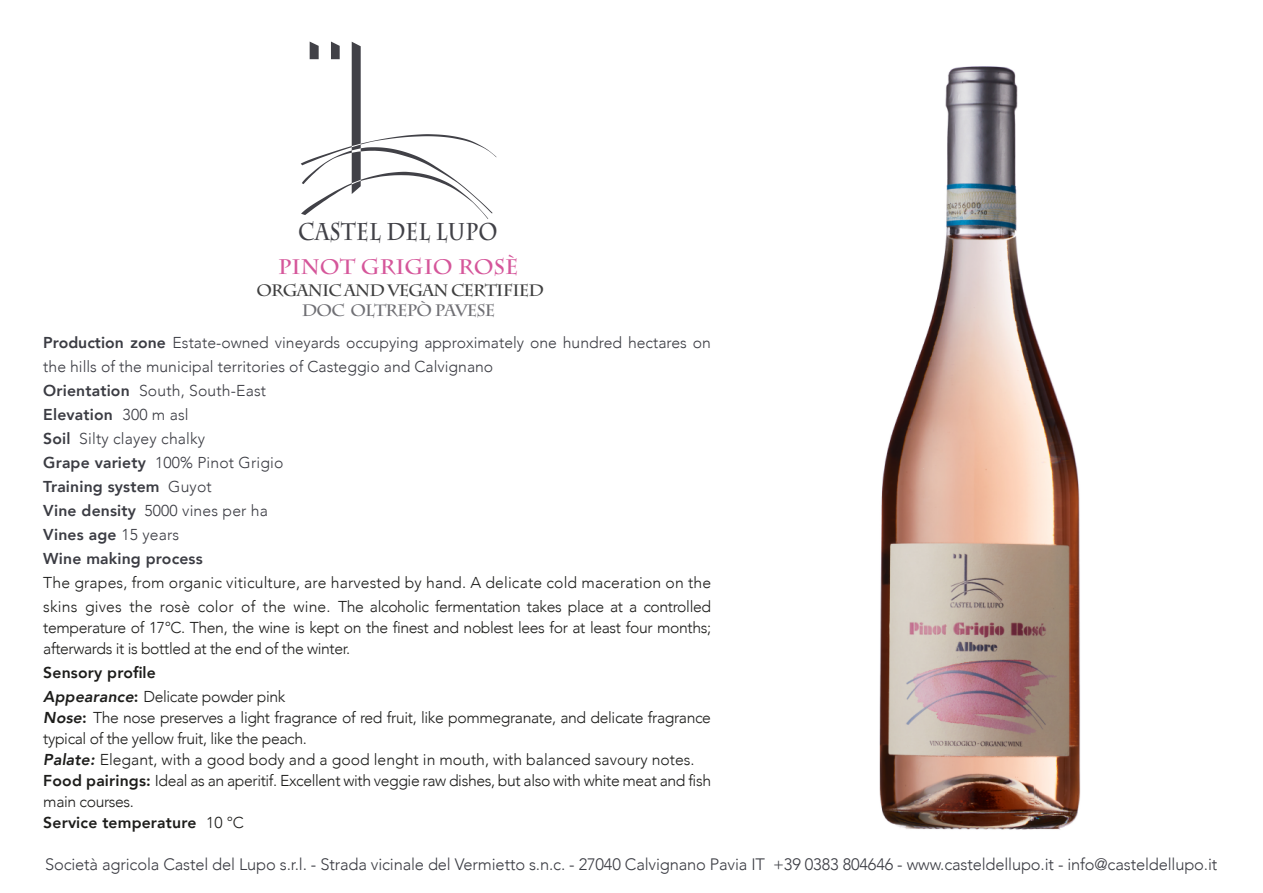
<style>
.page{position:relative;width:1263px;height:893px;background:#fff}
.page>*{position:absolute;margin:0;border:0;box-sizing:border-box;transform-origin:0 0}
.t1{font:700 24.3px "Charlemagne Std";letter-spacing:.01em;color:#414147;scale:.83 1}
.t2{font:700 21px "Charlemagne Std";color:#d5569a}
.t3{font:300 16.5px "Avenir";letter-spacing:-.01em;color:#3b3c43}
.t4{font:700 16.5px "Charlemagne Std";letter-spacing:-.05em;color:#3f3f3f}
.t5{font:700 16.5px "Charlemagne Std";letter-spacing:-.05em;color:#6f6f74}
.t6{font:300 15.75px/21px "Avenir";letter-spacing:-.025em;color:#1d1d1b}
.t7{font:300 15.75px/24px "Avenir";color:#3b3c43}
.t8{font:300 15.75px/24px "Avenir";letter-spacing:.01em;color:#1d1d1b}
.s1{font-weight:800}
.s2{font-weight:800;font-style:italic}
</style>
<div class="page">
<svg style="left:301px;top:42px;width:195px;height:177px"></svg>
<img style="left:879px;top:66px;width:202px;height:764px">
<h1 class="t1" style="left:298px;top:218px;width:242px">CASTEL DEL LUPO</h1>
<h2 class="t2" style="left:278px;top:254px;width:242px">PINOT GRIGIO ROSÈ</h2>
<p class="t4" style="left:256px;top:281px;width:289px">ORGANIC AND VEGAN CERTIFIED</p>
<p class="t5" style="left:302px;top:301px;width:195px">DOC OLTREPÒ PAVESE</p>
<p class="t7" style="left:43px;top:330px;width:669px"><span class="s1">Production zone</span> Estate-owned vineyards occupying approximately one hundred hectares on the hills of the municipal territories of Casteggio and Calvignano<br><span class="s1">Orientation</span> South, South-East<br><span class="s1">Elevation</span> 300 m asl<br><span class="s1">Soil</span> Silty clayey chalky<br><span class="s1">Grape variety</span> 100% Pinot Grigio<br><span class="s1">Training system</span> Guyot<br><span class="s1">Vine density</span> 5000 vines per ha<br><span class="s1">Vines age</span> 15 years<br><span class="s1">Wine making process</span></p>
<p class="t8" style="left:43px;top:570px;width:669px">The grapes, from organic viticulture, are harvested by hand. A delicate cold maceration on the skins gives the rosè color of the wine. The alcoholic fermentation takes place at a controlled</p>
<p class="t6" style="left:43px;top:617px;width:669px">temperature of 17°C. Then, the wine is kept on the finest and noblest lees for at least four months; afterwards it is bottled at the end of the winter.</p>
<p class="t6" style="left:43px;top:660px;width:244px;line-height:24px"><span class="s1">Sensory profile<br></span><span class="s2">Appearance</span><span class="s1">:</span> Delicate powder pink</p>
<p class="t6" style="left:43px;top:707px;width:669px"><span class="s2">Nose</span><span class="s1">:</span> The nose preserves a light fragrance of red fruit, like pommegranate, and delicate fragrance typical of the yellow fruit, like the peach.<br><span class="s2">Palate:</span> Elegant, with a good body and a good lenght in mouth, with balanced savoury notes.<br><span class="s1">Food pairings:</span> Ideal as an aperitif. Excellent with veggie raw dishes, but also with white meat and fish main courses.<br><span class="s1">Service temperature</span> 10 °C</p>
<p class="t3" style="left:45px;top:854px;width:1174px">Società agricola Castel del Lupo s.r.l. - Strada vicinale del Vermietto s.n.c. - 27040 Calvignano Pavia IT +39 0383 804646 - www.casteldellupo.it - info@casteldellupo.it</p>
</div>
